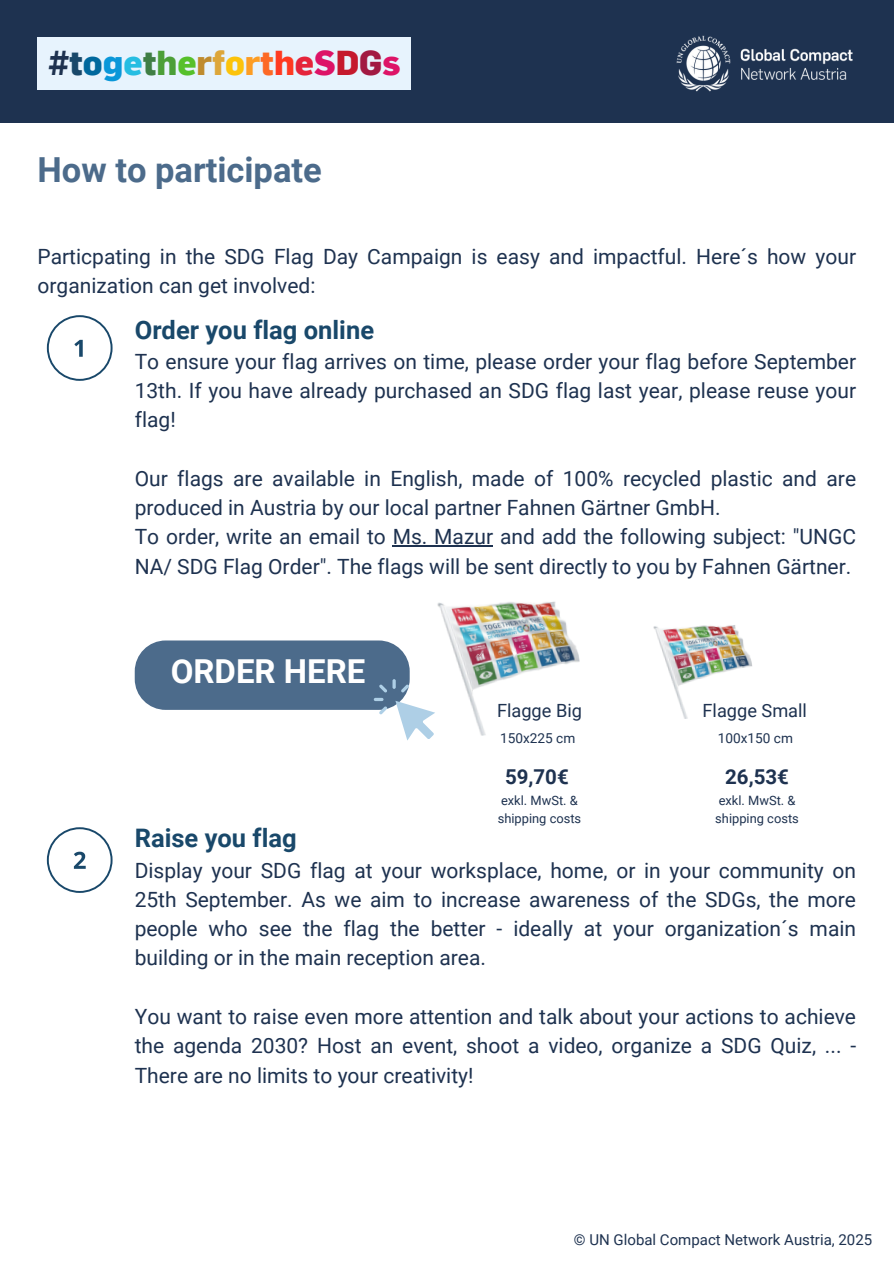
<style>
.page{position:relative;width:894px;height:1264px;background:#fff}
.page>*{position:absolute;margin:0;border:0;box-sizing:border-box;transform-origin:0 0}
.t1{font:700 34.5px "Roboto";color:#4c6b8b}
.t2{font:800 33.75px "Flama";color:#dd1367}
.t3{font:700 33px "Roboto";color:#fff}
.t4{font:700 25.5px "Roboto";color:#19486a}
.t5{font:21px/29.2px "Roboto";color:#1e3250;text-align:justify}
.t6{font:700 20.4px "Roboto";color:#1e3250}
.t7{font:18.15px "Roboto";color:#1e3250}
.t8{font:15px "Roboto";color:#1e3250}
.t9{font:13.65px "Roboto";color:#1e3250}
.t10{font:12.9px "Roboto";color:#1e3250}
.s1{color:#1e3250}
.s2{color:#19486a}
.s3{color:#00689d}
.s4{color:#0a97d9}
.s5{color:#26bde2}
.s6{color:#3f7e44}
.s7{color:#4c9f38}
.s8{color:#56c02b}
.s9{color:#bf8b2e}
.s10{color:#dda63a}
.s11{color:#fcc30b}
.s12{color:#fd9d24}
.s13{color:#fd6925}
.s14{color:#ff3a21}
.s15{color:#e5243b}
.s16{color:#c5192d}
.s17{color:#a21942}
</style>
<div class="page">
<div style="left:0;top:0;width:893px;height:123px;background:#1e3250"></div>
<img style="left:676px;top:35px;width:177px;height:57px">
<div style="left:37px;top:37px;width:374px;height:52px;background:#e7f3fd"></div>
<hr style="left:392px;top:545px;width:101px;height:1px;background:#1e3250">
<img style="left:437px;top:601px;width:143px;height:135px">
<img style="left:653px;top:625px;width:99px;height:94px">
<div style="left:135px;top:640px;width:274px;height:70px;background:#4c6b8b;border-radius:31px"></div>
<svg style="left:395px;top:700px;width:40px;height:40px"></svg>
<svg style="left:401px;top:684px;width:8px;height:8px"></svg>
<svg style="left:374px;top:698px;width:13px;height:16px"></svg>
<svg style="left:379px;top:679px;width:16px;height:13px"></svg>
<svg style="left:47px;top:315px;width:65px;height:65px"></svg>
<svg style="left:47px;top:827px;width:65px;height:65px"></svg>
<h4 class="t2" style="left:48px;top:43px;width:354px"><span class="s1">#</span><span class="s2">t</span><span class="s3">o</span><span class="s4">g</span><span class="s5">e</span><span class="s6">t</span><span class="s7">h</span><span class="s8">e</span><span class="s9">r</span><span class="s10">f</span><span class="s11">o</span><span class="s12">r</span><span class="s13">t</span><span class="s14">h</span><span class="s15">e</span>S<span class="s16">D</span><span class="s17">G</span>s</h4>
<h5 class="t1" style="left:37px;top:150px;width:286px">How to participate</h5>
<p class="t5" style="left:37px;top:242px;width:819px">Particpating in the SDG Flag Day Campaign is easy and impactful. Here´s how your organization can get involved:</p>
<p class="t4" style="left:135px;top:315px;width:241px">Order you flag online</p>
<p class="t5" style="left:135px;top:347px;width:722px">To ensure your flag arrives on time, please order your flag before September 13th. If you have already purchased an SDG flag last year, please reuse your flag!</p>
<h2 class="t5" style="left:135px;top:464px;width:722px;text-align:left">Our flags are available in English, made of 100% recycled plastic and are produced in Austria by our local partner Fahnen Gärtner GmbH.<br>To order, write an email to Ms. Mazur and add the following subject: "UNGC NA/ SDG Flag Order". The flags will be sent directly to you by Fahnen Gärtner.</h2>
<h1 class="t3" style="left:171px;top:652px;width:196px">ORDER HERE</h1>
<h3 class="t7" style="left:497px;top:700px;width:86px">Flagge Big</h3>
<p class="t7" style="left:702px;top:700px;width:106px">Flagge Small</p>
<p class="t9" style="left:500px;top:730px;width:77px">150x225 cm</p>
<h3 class="t6" style="left:505px;top:765px;width:65px">59,70€</h3>
<h3 class="t10" style="left:501px;top:792px;width:78px">exkl. MwSt. &amp;</h3>
<h3 class="t10" style="left:497px;top:810px;width:85px">shipping costs</h3>
<h3 class="t9" style="left:717px;top:730px;width:77px">100x150 cm</h3>
<p class="t6" style="left:725px;top:765px;width:65px">26,53€</p>
<p class="t10" style="left:718px;top:792px;width:78px">exkl. MwSt. &amp;</p>
<p class="t10" style="left:715px;top:810px;width:85px">shipping costs</p>
<p class="t4" style="left:135px;top:823px;width:163px">Raise you flag</p>
<p class="t5" style="left:135px;top:855px;width:722px">Display your SDG flag at your worksplace, home, or in your community on 25th September. As we aim to increase awareness of the SDGs, the more people who see the flag the better - ideally at your organization´s main building or in the main reception area.</p>
<h2 class="t5" style="left:135px;top:1002px;width:722px">You want to raise even more attention and talk about your actions to achieve the agenda 2030? Host an event, shoot a video, organize a SDG Quiz, ... - There are no limits to your creativity!</h2>
<p class="t8" style="left:573px;top:1231px;width:300px">© UN Global Compact Network Austria, 2025</p>
</div>
